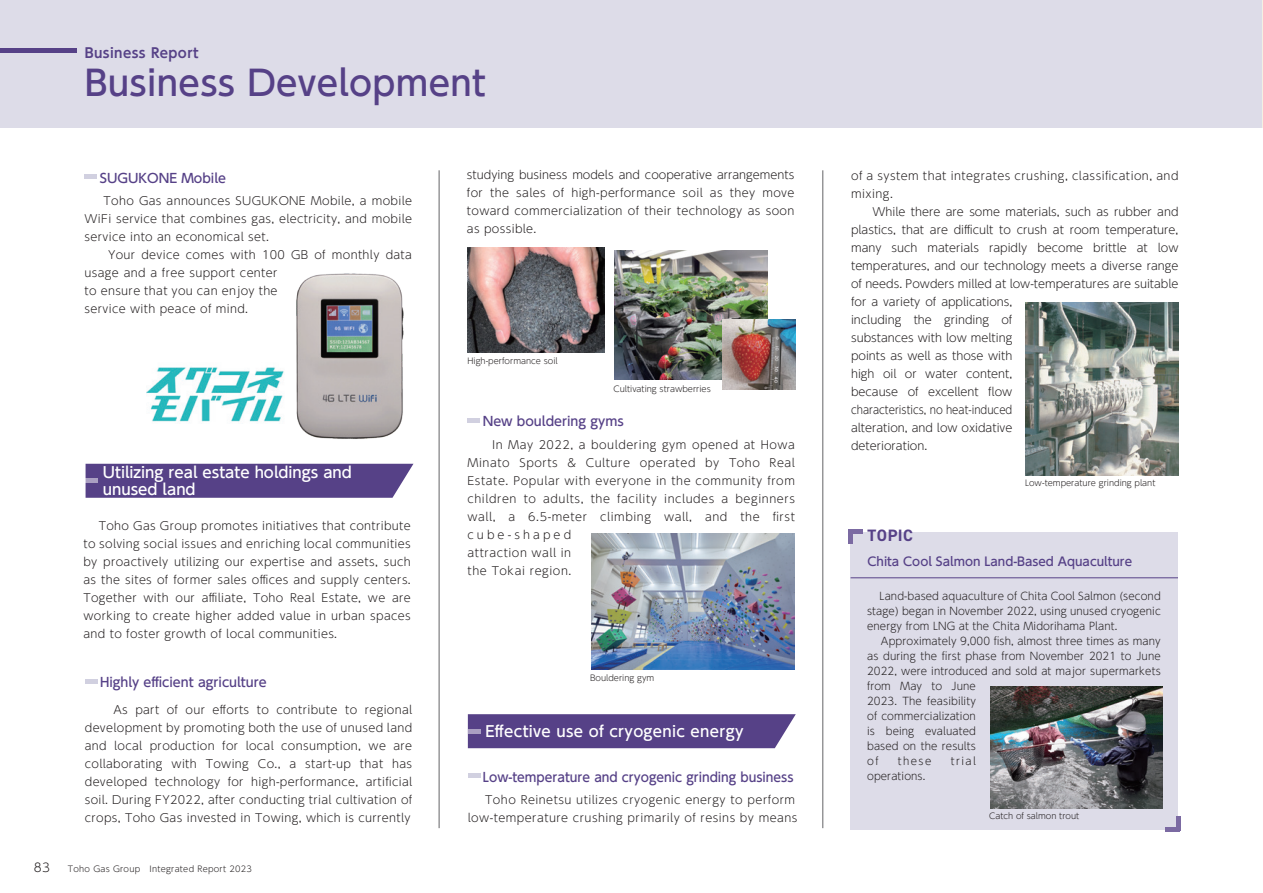
<style>
.page{position:relative;width:1263px;height:893px;background:#fff}
.page>*{position:absolute;margin:0;border:0;box-sizing:border-box;transform-origin:0 0}
.t1{font:500 34.5px "UD Shin Go NT Pro";letter-spacing:.01em;color:#564187}
.t2{font:700 16.5px "DIN2014";letter-spacing:.03em;color:#564187}
.t3{font:500 15px/17.2px "UD Shin Go NT Pro";color:#fff}
.t4{font:500 15px "UD Shin Go NT Pro";letter-spacing:.02em;color:#fff}
.t5{font:700 13.5px "UD Shin Go NT Pro De";letter-spacing:.03em;color:#564187}
.t6{font:500 12.75px "UD Shin Go NT Pro";color:#564187}
.t7{font:500 12px "UD Shin Go NT Pro";color:#564187}
.t8{font:300 12px "UD Shin Go NT Pro";color:#231f20}
.t9{font:300 11.25px/18px "UD Shin Go NT Pro";letter-spacing:.03em;color:#231f20;text-align:justify}
.t10{font:300 11.25px/18px "UD Shin Go NT Pro";color:#231f20}
.t11{font:300 11.25px/18px "UD Shin Go NT Pro";letter-spacing:.05em;color:#231f20}
.t12{font:300 10.5px/15px "UD Shin Go NT Pro";letter-spacing:.01em;color:#231f20;text-align:justify}
.t13{font:300 8.25px "UD Shin Go NT Pro";color:#231f20}
.t14{font:300 8.25px "UD Shin Go NT Pro";letter-spacing:.03em;color:#231f20}
</style>
<div class="page">
<div style="left:0;top:0;width:1263px;height:127px;background:#dddce8"></div>
<hr style="left:439px;top:170px;width:1px;height:658px;background:#636366">
<hr style="left:822px;top:170px;width:1px;height:658px;background:#636366">
<div style="left:850px;top:532px;width:328px;height:297px;background:#dddce8"></div>
<hr style="left:850px;top:578px;width:328px;height:1px;background:#564187">
<div style="left:848px;top:529px;width:5px;height:15px;background:#7b6aa2"></div>
<div style="left:848px;top:529px;width:15px;height:5px;background:#7b6aa2"></div>
<hr style="left:1176px;top:816px;width:4px;height:15px;background:#7b6aa2">
<hr style="left:1165px;top:827px;width:15px;height:4px;background:#7b6aa2">
<hr style="left:468px;top:774px;width:12px;height:4px;background:#d1d0e0">
<hr style="left:467px;top:418px;width:13px;height:4px;background:#d1d0e0">
<div style="left:86px;top:464px;width:327px;height:34px;background:#564187"></div>
<hr style="left:86px;top:479px;width:12px;height:4px;background:#aa9fc2">
<div style="left:468px;top:714px;width:328px;height:34px;background:#564187"></div>
<hr style="left:468px;top:729px;width:13px;height:4px;background:#aa9fc2">
<hr style="left:85px;top:175px;width:12px;height:4px;background:#d1d0e0">
<img style="left:991px;top:687px;width:171px;height:121px">
<hr style="left:0;top:49px;width:76px;height:4px;background:#564187">
<hr style="left:85px;top:680px;width:13px;height:4px;background:#d1d0e0">
<img style="left:592px;top:534px;width:202px;height:135px">
<img style="left:1025px;top:302px;width:153px;height:173px">
<img style="left:615px;top:251px;width:152px;height:128px">
<img style="left:723px;top:320px;width:72px;height:70px">
<img style="left:296px;top:273px;width:108px;height:166px">
<img style="left:146px;top:367px;width:138px;height:55px">
<img style="left:467px;top:248px;width:137px;height:104px">
<p class="t5" style="left:85px;top:42px;width:115px">Business Report</p>
<h1 class="t1" style="left:85px;top:55px;width:402px">Business Development</h1>
<p class="t6" style="left:100px;top:167px;width:128px">SUGUKONE Mobile</p>
<p class="t9" style="left:85px;top:192px;width:329px;text-indent:19px">Toho Gas announces SUGUKONE Mobile, a mobile WiFi service that combines gas, electricity, and mobile service into an economical set.</p>
<p class="t9" style="left:85px;top:246px;width:329px;text-align:left;text-indent:23px">Your device comes with 100 GB of monthly data usage and a free support center<br>to ensure that you can enjoy the<br>service with peace of mind.</p>
<h3 class="t3" style="left:103px;top:463px;width:250px">Utilizing real estate holdings and unused land</h3>
<p class="t9" style="left:83px;top:516px;width:329px;text-indent:15px">Toho Gas Group promotes initiatives that contribute to solving social issues and enriching local communities by proactively utilizing our expertise and assets, such as the sites of former sales offices and supply centers.<br>Together with our affiliate, Toho Real Estate, we are working to create higher added value in urban spaces and to foster growth of local communities.</p>
<p class="t6" style="left:100px;top:672px;width:168px">Highly efficient agriculture</p>
<p class="t9" style="left:85px;top:700px;width:329px;text-indent:29px">As part of our efforts to contribute to regional development by promoting both the use of unused land and local production for local consumption, we are collaborating with Towing Co., a start-up that has developed technology for high-performance, artificial soil. During FY2022, after conducting trial cultivation of crops, Toho Gas invested in Towing, which is currently</p>
<p class="t8" style="left:34px;top:857px;width:18px">83</p>
<p class="t14" style="left:68px;top:862px;width:186px">Toho Gas Group Integrated Report 2023</p>
<p class="t9" style="left:467px;top:166px;width:329px">studying business models and cooperative arrangements for the sales of high-performance soil as they move toward commercialization of their technology as soon as possible.</p>
<p class="t13" style="left:467px;top:354px;width:92px">High-performance soil</p>
<p class="t13" style="left:613px;top:382px;width:99px">Cultivating strawberries</p>
<p class="t6" style="left:483px;top:411px;width:142px">New bouldering gyms</p>
<p class="t11" style="left:467px;top:435px;width:329px;text-indent:25px">In May 2022, a bouldering gym opened at Howa Minato Sports &amp; Culture operated by Toho Real Estate. Popular with everyone in the community from children to adults, the facility includes a beginners wall, a 6.5-meter climbing wall, and the first cube-shaped<br>attraction wall in<br>the Tokai region.</p>
<p class="t13" style="left:590px;top:671px;width:66px">Bouldering gym</p>
<h3 class="t4" style="left:485px;top:719px;width:259px">Effective use of cryogenic energy</h3>
<p class="t9" style="left:851px;top:166px;width:329px">of a system that integrates crushing, classification, and mixing.</p>
<p class="t10" style="left:851px;top:202px;width:329px;text-indent:21px">While there are some materials, such as rubber and plastics, that are difficult to crush at room temperature, many such materials rapidly become brittle at low temperatures, and our technology meets a diverse range of needs. Powders milled at low-temperatures are suitable for a variety of applications,<br>including the grinding of<br>substances with low melting<br>points as well as those with<br>high oil or water content,<br>because of excellent flow<br>characteristics, no heat-induced<br>alteration, and low oxidative<br>deterioration.</p>
<h2 class="t2" style="left:867px;top:524px;width:47px">TOPIC</h2>
<p class="t13" style="left:1025px;top:476px;width:132px">Low-temperature grinding plant</p>
<p class="t7" style="left:867px;top:552px;width:266px">Chita Cool Salmon Land-Based Aquaculture</p>
<p class="t12" style="left:867px;top:588px;width:295px;text-indent:12px">Land-based aquaculture of Chita Cool Salmon (second stage) began in November 2022, using unused cryogenic energy from LNG at the Chita Midorihama Plant.</p>
<p class="t12" style="left:867px;top:633px;width:295px;text-align:left;text-indent:14px">Approximately 9,000 fish, almost three times as many as during the first phase from November 2021 to June<br>2022, were introduced and sold at major supermarkets from May to June<br>2023. The feasibility<br>of commercialization<br>is being evaluated<br>based on the results<br>of</p>
<p class="t12" style="left:898px;top:753px;width:35px">these</p>
<p class="t12" style="left:951px;top:753px;width:27px">trial</p>
<p class="t6" style="left:483px;top:766px;width:312px">Low-temperature and cryogenic grinding business</p>
<p class="t12" style="left:867px;top:768px;width:60px">operations.</p>
<p class="t9" style="left:468px;top:791px;width:331px;text-align:right">Toho Reinetsu utilizes cryogenic energy to perform low-temperature crushing primarily of resins by means</p>
<p class="t13" style="left:989px;top:810px;width:92px">Catch of salmon trout</p>
</div>
